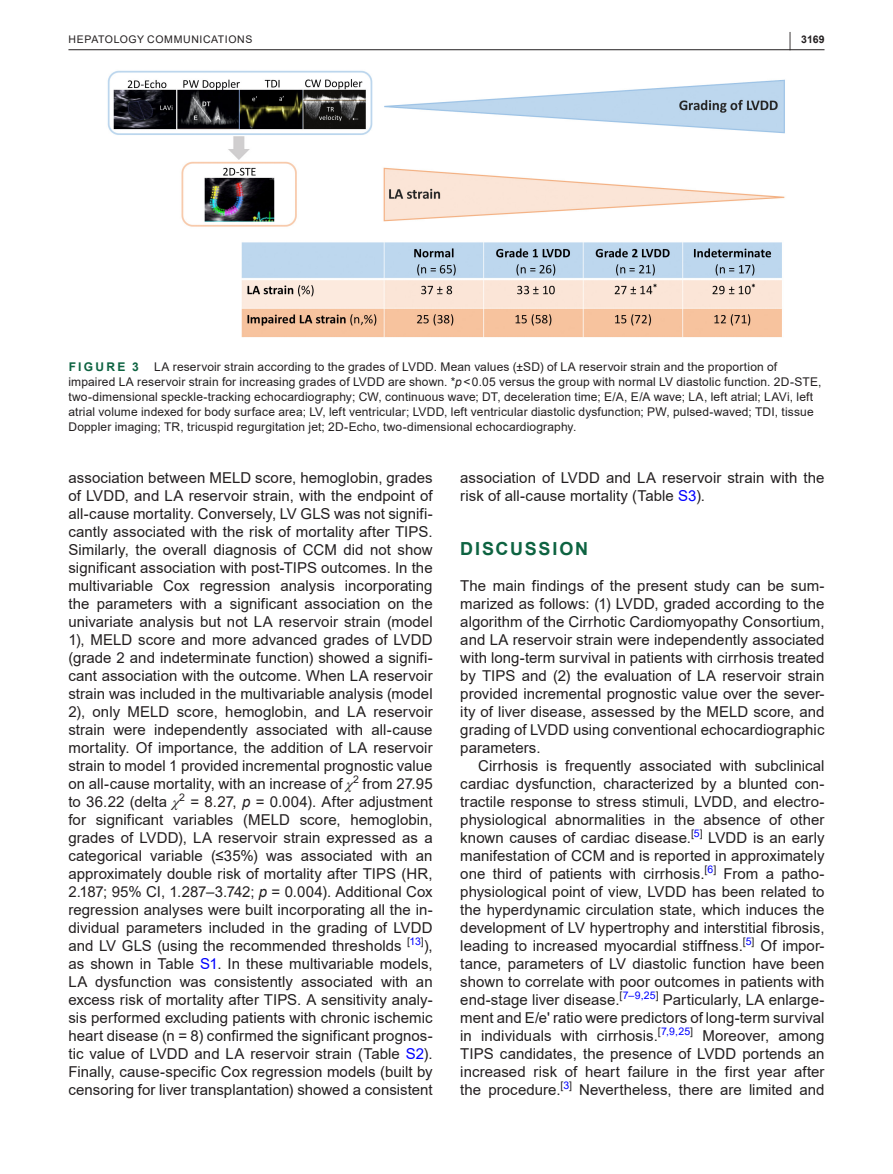
<style>
.page{position:relative;width:893px;height:1174px;background:#fff}
.page>*{position:absolute;margin:0;border:0;box-sizing:border-box;transform-origin:0 0}
.t1{font:700 19.5px "Arial";color:#231f20;scale:.38 1}
.t2{font:700 18px "Arial";letter-spacing:.1em;color:#0d6341}
.t3{font:15px/18px "Arial";letter-spacing:.005em;color:#231f20;text-align:justify}
.t4{font:12px/15px "Arial";letter-spacing:.01em;color:#231f20}
.t5{font:700 12px "Arial";letter-spacing:.19em;color:#0d6341}
.t6{font:10.5px "Arial";letter-spacing:.055em;color:#231f20}
.t7{font:10.5px "Arial";color:#00f}
.t8{font:700 10.5px "Arial";color:#231f20}
.s1{font-style:italic}
.s2{font-family:"STIX";font-style:italic}
.s3{color:#00f}
.s4{color:#231f20}
</style>
<div class="page">
<hr style="left:68px;top:49px;width:756px;height:1px;background:#231f20">
<img style="left:107px;top:70px;width:678px;height:268px">
<h1 class="t1" style="left:789px;top:25px;width:7px">|</h1>
<p class="t6" style="left:69px;top:32px;width:185px">HEPATOLOGY COMMUNICATIONS</p>
<p class="t8" style="left:801px;top:32px;width:25px">3169</p>
<p class="t4" style="left:68px;top:359px;width:754px;text-indent:86px">LA reservoir strain according to the grades of LVDD. Mean values (±SD) of LA reservoir strain and the proportion of impaired LA reservoir strain for increasing grades of LVDD are shown. *<span class="s1">p</span>&lt;0.05 versus the group with normal LV diastolic function. 2D-STE, two-dimensional speckle-tracking echocardiography; CW, continuous wave; DT, deceleration time; E/A, E/A wave; LA, left atrial; LAVi, left atrial volume indexed for body surface area; LV, left ventricular; LVDD, left ventricular diastolic dysfunction; PW, pulsed-waved; TDI, tissue Doppler imaging; TR, tricuspid regurgitation jet; 2D-Echo, two-dimensional echocardiography.</p>
<p class="t5" style="left:69px;top:358px;width:72px">FIGURE 3</p>
<p class="t3" style="left:68px;top:469px;width:366px">association between MELD score, hemoglobin, grades of LVDD, and LA reservoir strain, with the endpoint of all-cause mortality. Conversely, LV GLS was not signifi&shy;cantly associated with the risk of mortality after TIPS.<br>Similarly, the overall diagnosis of CCM did not show significant association with post-TIPS outcomes. In the multivariable Cox regression analysis incorporating the parameters with a significant association on the univariate analysis but not LA reservoir strain (model 1), MELD score and more advanced grades of LVDD (grade 2 and indeterminate function) showed a signifi&shy;cant association with the outcome. When LA reservoir strain was included in the multivariable analysis (model 2), only MELD score, hemoglobin, and LA reservoir strain were independently associated with all-cause mortality. Of importance, the addition of LA reservoir strain to model 1 provided incremental prognostic value on all-cause mortality, with an increase of <span class="s2">χ</span></p>
<p class="t6" style="left:353px;top:771px;width:7px">2</p>
<p class="t3" style="left:362px;top:775px;width:72px">from 27.95</p>
<p class="t3" style="left:68px;top:793px;width:112px">to 36.22 (delta <span class="s2">χ</span></p>
<p class="t6" style="left:179px;top:789px;width:7px">2</p>
<p class="t3" style="left:68px;top:793px;width:366px;text-indent:122px">= 8.27, <span class="s1">p</span> = 0.004). After adjustment for significant variables (MELD score, hemoglobin, grades of LVDD), LA reservoir strain expressed as a categorical variable (≤35%) was associated with an approximately double risk of mortality after TIPS (HR, 2.187; 95% CI, 1.287–3.742; <span class="s1">p</span> = 0.004). Additional Cox regression analyses were built incorporating all the in&shy;dividual parameters included in the grading of LVDD and LV GLS (using the recommended thresholds <sup>[</sup><sup>13</sup><sup>]</sup>), as shown in Table <span class="s3">S1</span>. In these multivariable models, LA dysfunction was consistently associated with an excess risk of mortality after TIPS. A sensitivity analy&shy;sis performed excluding patients with chronic ischemic heart disease (n = 8) confirmed the significant prognos&shy;tic value of LVDD and LA reservoir strain (Table <span class="s3">S2</span>).<br>Finally, cause-specific Cox regression models (built by censoring for liver transplantation) showed a consistent</p>
<p class="t3" style="left:460px;top:469px;width:366px">association of LVDD and LA reservoir strain with the risk of all-cause mortality (Table <span class="s3">S3</span>).</p>
<p class="t2" style="left:460px;top:536px;width:129px">DISCUSSION</p>
<p class="t3" style="left:460px;top:577px;width:366px">The main findings of the present study can be sum&shy;marized as follows: (1) LVDD, graded according to the algorithm of the Cirrhotic Cardiomyopathy Consortium, and LA reservoir strain were independently associated with long-term survival in patients with cirrhosis treated by TIPS and (2) the evaluation of LA reservoir strain provided incremental prognostic value over the sever&shy;ity of liver disease, assessed by the MELD score, and grading of LVDD using conventional echocardiographic parameters.</p>
<p class="t3" style="left:460px;top:757px;width:366px;text-indent:18px">Cirrhosis is frequently associated with subclinical cardiac dysfunction, characterized by a blunted con&shy;tractile response to stress stimuli, LVDD, and electro&shy;physiological abnormalities in the absence of other known causes of cardiac disease.</p>
<p class="t6" style="left:691px;top:825px;width:13px">[<span class="s3">5</span>]</p>
<p class="t3" style="left:460px;top:829px;width:366px;text-indent:248px">LVDD is an early manifestation of CCM and is reported in approximately one third of patients with cirrhosis.</p>
<p class="t6" style="left:704px;top:861px;width:13px">[<span class="s3">6</span>]</p>
<p class="t3" style="left:460px;top:865px;width:366px;text-indent:263px">From a patho&shy;physiological point of view, LVDD has been related to the hyperdynamic circulation state, which induces the development of LV hypertrophy and interstitial fibrosis, leading to increased myocardial stiffness.</p>
<p class="t6" style="left:743px;top:933px;width:13px">[<span class="s3">5</span>]</p>
<p class="t3" style="left:460px;top:937px;width:366px;text-indent:300px">Of impor&shy;tance, parameters of LV diastolic function have been shown to correlate with poor outcomes in patients with end-stage liver disease.</p>
<p class="t7" style="left:619px;top:987px;width:41px"><span class="s4">[</span>7–9,25<span class="s4">]</span></p>
<p class="t3" style="left:460px;top:991px;width:366px;text-indent:203px">Particularly, LA enlarge&shy;ment and E/e' ratio were predictors of long-term survival in individuals with cirrhosis.</p>
<p class="t7" style="left:658px;top:1023px;width:37px"><span class="s4">[</span>7,9,25<span class="s4">]</span></p>
<p class="t3" style="left:460px;top:1027px;width:366px;text-indent:242px">Moreover, among TIPS candidates, the presence of LVDD portends an increased risk of heart failure in the first year after the procedure.<sup>[</sup><sup>3</sup><sup>]</sup></p>
<p class="t3" style="left:579px;top:1081px;width:247px">Nevertheless, there are limited and</p>
</div>
